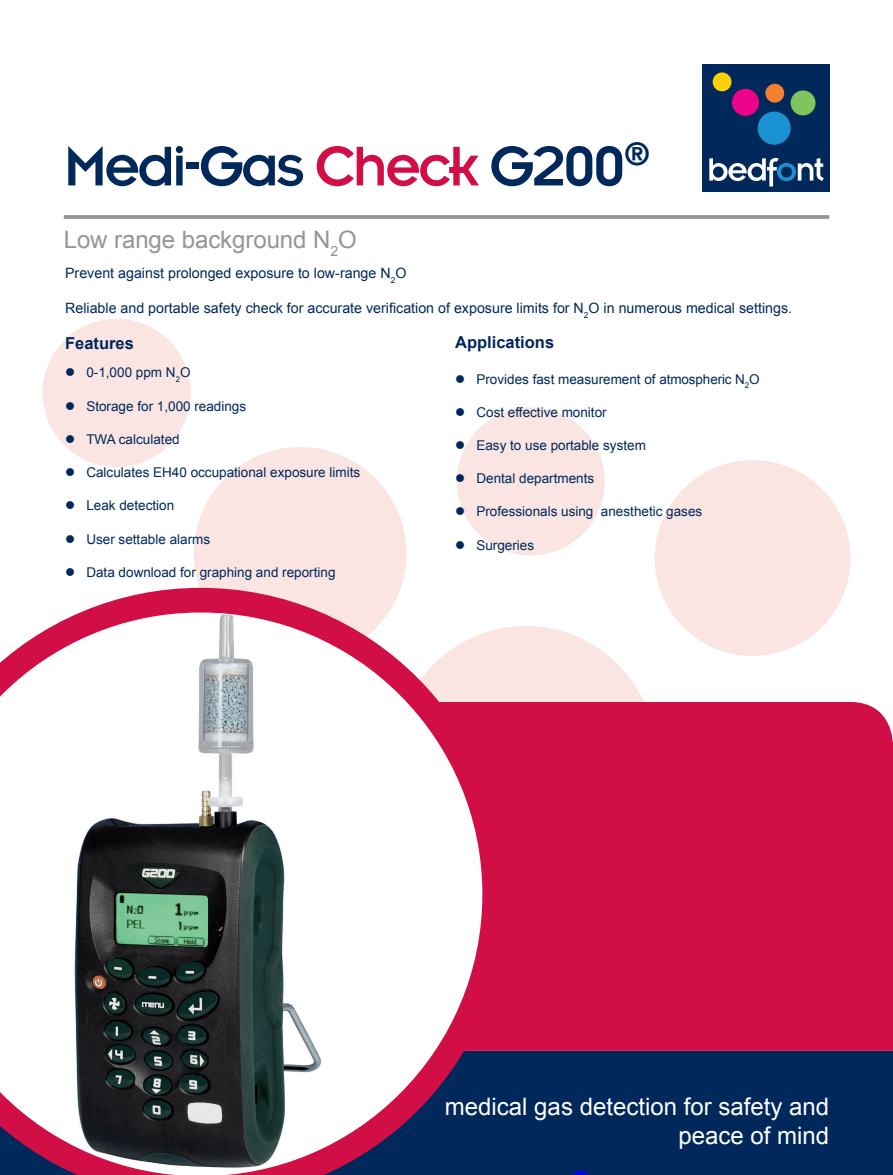
<style>
.page{position:relative;width:893px;height:1175px;background:#fff}
.page>*{position:absolute;margin:0;border:0;box-sizing:border-box;transform-origin:0 0}
.t1{font:61.5px "Insignia LT";letter-spacing:-.05em;color:#00285b}
.t2{font:24px/28.8px "Arial";color:#fff;text-align:right}
.t3{font:24px "Arial";letter-spacing:-.005em;color:#939598}
.t4{font:700 16.5px "Arial";color:#00285b}
.t5{font:14.25px "Arial";color:#00285b}
.t6{font:13.5px "Arial";color:#00285b}
.s1{color:#d20e46}
</style>
<div class="page">
<div style="left:0;top:1050px;width:893px;height:124px;background:#00285b"></div>
<div style="left:396px;top:626px;width:260px;height:259px;background:#fae5e2;border-radius:50%"></div>
<div style="left:194px;top:447px;width:212px;height:212px;background:#fae5e2;border-radius:50%"></div>
<div style="left:43px;top:319px;width:148px;height:148px;background:#fae5e2;border-radius:50%"></div>
<div style="left:655px;top:460px;width:195px;height:196px;background:#fae5e2;border-radius:50%"></div>
<div style="left:457px;top:407px;width:148px;height:148px;background:#fae5e2;border-radius:50%"></div>
<div style="left:507px;top:702px;width:386px;height:348px;background:#d20e46"></div>
<svg style="left:0;top:587px;width:507px;height:587px"></svg>
<hr style="left:64px;top:215px;width:765px;height:4px;background:#939598">
<div style="left:702px;top:64px;width:127px;height:127px;background:#00285b"></div>
<div style="left:758px;top:112px;width:33px;height:33px;background:#1a91d1;border-radius:50%"></div>
<div style="left:732px;top:89px;width:27px;height:27px;background:#ed028c;border-radius:50%"></div>
<div style="left:713px;top:72px;width:18px;height:19px;background:#fed006;border-radius:50%"></div>
<div style="left:791px;top:90px;width:24px;height:25px;background:#80c55b;border-radius:50%"></div>
<div style="left:765px;top:84px;width:19px;height:19px;background:#f47f32;border-radius:50%"></div>
<svg style="left:709px;top:158px;width:115px;height:28px"></svg>
<h1 class="t1" style="left:64px;top:135px;width:589px">Medi-Gas <span class="s1">Check</span> G200<sup>®</sup></h1>
<h2 class="t3" style="left:64px;top:224px;width:294px">Low range background N<sub>2</sub>O</h2>
<p class="t5" style="left:65px;top:263px;width:343px">Prevent against prolonged exposure to low-range N<sub>2</sub>O</p>
<p class="t5" style="left:65px;top:299px;width:728px">Reliable and portable safety check for accurate verification of exposure limits for N<sub>2</sub>O in numerous medical settings.</p>
<p class="t4" style="left:65px;top:332px;width:70px">Features</p>
<p class="t6" style="left:86px;top:364px;width:106px">0-1,000 ppm N<sub>2</sub>O</p>
<p class="t6" style="left:86px;top:397px;width:161px">Storage for 1,000 readings</p>
<p class="t6" style="left:86px;top:430px;width:95px">TWA calculated</p>
<p class="t6" style="left:86px;top:463px;width:275px">Calculates EH40 occupational exposure limits</p>
<p class="t6" style="left:86px;top:497px;width:89px">Leak detection</p>
<p class="t6" style="left:86px;top:530px;width:125px">User settable alarms</p>
<p class="t6" style="left:86px;top:563px;width:251px">Data download for graphing and reporting</p>
<p class="t4" style="left:455px;top:331px;width:101px">Applications</p>
<p class="t6" style="left:476px;top:370px;width:285px">Provides fast measurement of atmospheric N<sub>2</sub>O</p>
<p class="t6" style="left:476px;top:403px;width:132px">Cost effective monitor</p>
<p class="t6" style="left:476px;top:436px;width:171px">Easy to use portable system</p>
<p class="t6" style="left:476px;top:469px;width:119px">Dental departments</p>
<p class="t6" style="left:476px;top:503px;width:227px">Professionals using anesthetic gases</p>
<p class="t6" style="left:476px;top:536px;width:59px">Surgeries</p>
<h2 class="t2" style="left:445px;top:1092px;width:386px">medical gas detection for safety and peace of mind</h2>
</div>
